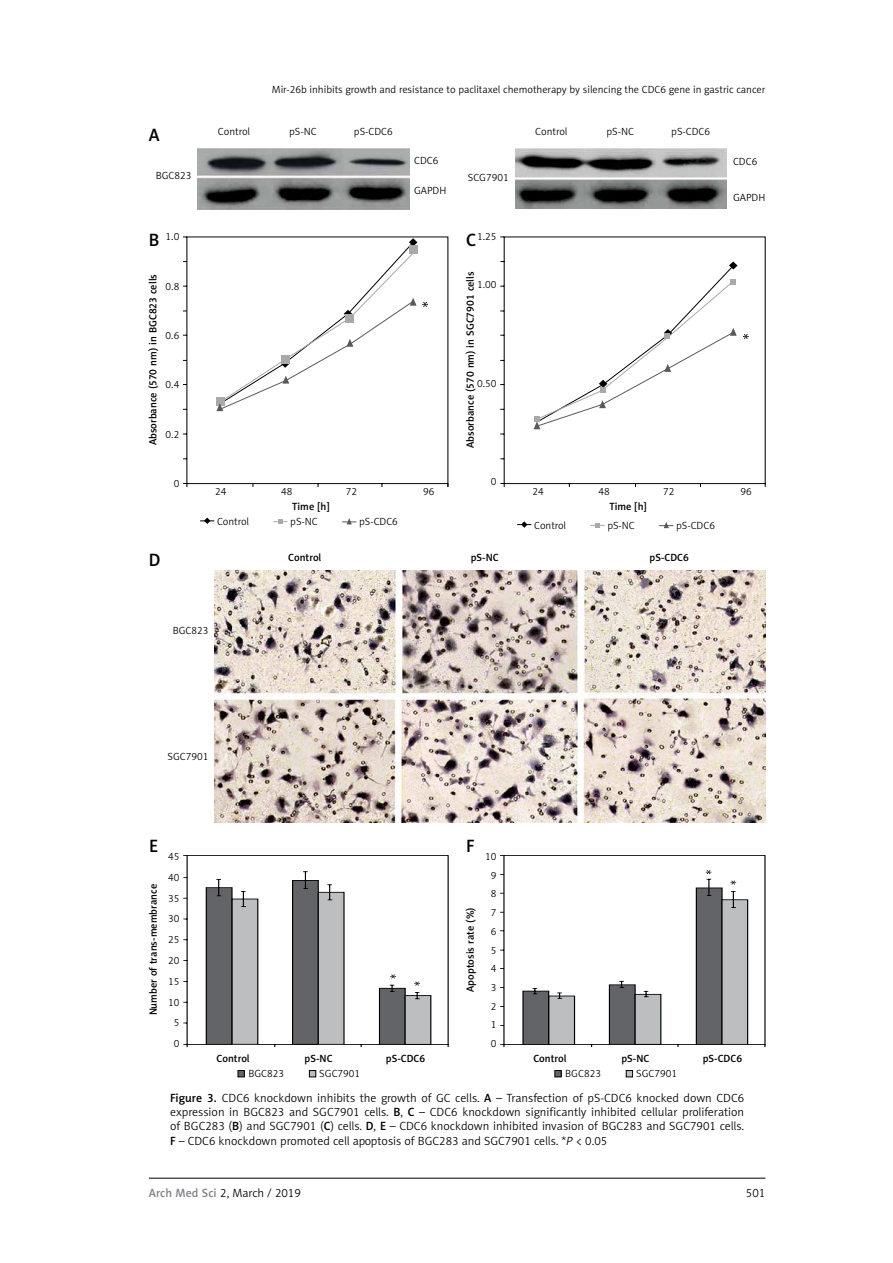
<style>
.page{position:relative;width:893px;height:1263px;background:#fff}
.page>*{position:absolute;margin:0;border:0;box-sizing:border-box;transform-origin:0 0}
.t1{font:18px "Naomi Sans EFN Medium";color:#000}
.t2{font:12px/14.4px "Naomi Sans EFN Light";color:#000;text-align:justify}
.t3{font:10.5px/18.8px "Naomi Sans EFN Light";color:#000;text-align:center}
.t4{font:10.5px "Naomi Sans EFN Medium";color:#000}
.s1{font-family:"Naomi Sans EFN Medium"}
.s2{font-style:italic}
.s3{font-family:"Naomi Sans EFN Medium";color:#808285}
</style>
<div class="page">
<hr style="left:149px;top:1178px;width:616px;height:1px;background:#000">
<svg style="left:503px;top:855px;width:262px;height:192px"></svg>
<svg style="left:500px;top:855px;width:248px;height:190px"></svg>
<div style="left:555px;top:1070px;width:6px;height:7px;background:#636467"></div>
<div style="left:554px;top:1070px;width:8px;height:7px;border:1px solid #000"></div>
<div style="left:626px;top:1070px;width:7px;height:7px;background:#bcbec0"></div>
<div style="left:626px;top:1070px;width:7px;height:7px;border:1px solid #000"></div>
<svg style="left:186px;top:855px;width:262px;height:192px"></svg>
<div style="left:379px;top:988px;width:26px;height:56px;background:#636467"></div>
<div style="left:379px;top:988px;width:26px;height:57px;border:1px solid #000"></div>
<svg style="left:414px;top:981px;width:6px;height:4px"></svg>
<svg style="left:183px;top:855px;width:213px;height:190px"></svg>
<svg style="left:404px;top:992px;width:27px;height:53px"></svg>
<div style="left:238px;top:1070px;width:6px;height:7px;background:#636467"></div>
<div style="left:238px;top:1070px;width:7px;height:7px;border:1px solid #000"></div>
<div style="left:309px;top:1070px;width:7px;height:7px;background:#bcbec0"></div>
<div style="left:309px;top:1070px;width:7px;height:7px;border:1px solid #000"></div>
<img style="left:198px;top:149px;width:211px;height:60px">
<img style="left:515px;top:149px;width:212px;height:60px">
<svg style="left:500px;top:237px;width:265px;height:250px"></svg>
<svg style="left:743px;top:334px;width:6px;height:5px"></svg>
<svg style="left:534px;top:261px;width:203px;height:168px"></svg>
<svg style="left:517px;top:521px;width:14px;height:7px"></svg>
<svg style="left:590px;top:523px;width:15px;height:4px"></svg>
<svg style="left:659px;top:522px;width:14px;height:6px"></svg>
<svg style="left:183px;top:237px;width:265px;height:250px"></svg>
<svg style="left:216px;top:238px;width:212px;height:173px"></svg>
<svg style="left:200px;top:518px;width:14px;height:6px"></svg>
<svg style="left:273px;top:519px;width:15px;height:5px"></svg>
<svg style="left:342px;top:518px;width:14px;height:6px"></svg>
<img style="left:215px;top:570px;width:550px;height:253px">
<h1 class="t1" style="left:149px;top:124px;width:12px">A</h1>
<p class="t3" style="left:272px;top:80px;width:495px">Mir-26b inhibits growth and resistance to paclitaxel chemotherapy by silencing the CDC6 gene in gastric cancer</p>
<p class="t3" style="left:218px;top:122px;width:34px">Control</p>
<p class="t3" style="left:289px;top:122px;width:29px">pS-NC</p>
<p class="t3" style="left:354px;top:122px;width:40px">pS-CDC6</p>
<p class="t3" style="left:535px;top:122px;width:34px">Control</p>
<p class="t3" style="left:606px;top:122px;width:29px">pS-NC</p>
<p class="t3" style="left:671px;top:122px;width:40px">pS-CDC6</p>
<p class="t3" style="left:414px;top:151px;width:26px">CDC6</p>
<p class="t3" style="left:414px;top:181px;width:34px">GAPDH</p>
<p class="t3" style="left:156px;top:166px;width:37px">BGC823</p>
<p class="t3" style="left:468px;top:168px;width:42px">SCG7901</p>
<p class="t3" style="left:166px;top:227px;width:15px">1.0</p>
<h1 class="t1" style="left:149px;top:229px;width:12px">B</h1>
<p class="t4" style="left:147px;top:445px;width:173px;rotate:-90deg">Absorbance (570 nm) in BGC823 cells</p>
<p class="t3" style="left:166px;top:277px;width:15px">0.8</p>
<p class="t3" style="left:166px;top:326px;width:15px">0.6</p>
<p class="t3" style="left:166px;top:375px;width:15px">0.4</p>
<p class="t3" style="left:166px;top:425px;width:15px">0.2</p>
<p class="t3" style="left:477px;top:227px;width:21px">1.25</p>
<h1 class="t1" style="left:466px;top:229px;width:12px">C</h1>
<p class="t4" style="left:464px;top:448px;width:178px;rotate:-90deg">Absorbance (570 nm) in SGC7901 cells</p>
<p class="t3" style="left:477px;top:275px;width:21px">1.00</p>
<p class="t3" style="left:477px;top:374px;width:21px">0.50</p>
<p class="t3" style="left:174px;top:474px;width:7px">0</p>
<p class="t3" style="left:215px;top:482px;width:13px">24</p>
<p class="t3" style="left:281px;top:482px;width:13px">48</p>
<p class="t3" style="left:346px;top:482px;width:13px">72</p>
<p class="t3" style="left:423px;top:482px;width:13px">96</p>
<p class="t4" style="left:292px;top:500px;width:39px">Time [h]</p>
<p class="t3" style="left:217px;top:512px;width:34px">Control</p>
<p class="t3" style="left:290px;top:512px;width:29px">pS-NC</p>
<p class="t3" style="left:359px;top:512px;width:40px">pS-CDC6</p>
<p class="t3" style="left:491px;top:472px;width:7px">0</p>
<p class="t3" style="left:733px;top:152px;width:26px">CDC6</p>
<p class="t3" style="left:733px;top:188px;width:34px">GAPDH</p>
<p class="t3" style="left:533px;top:482px;width:13px">24</p>
<p class="t3" style="left:599px;top:482px;width:13px">48</p>
<p class="t3" style="left:663px;top:482px;width:13px">72</p>
<p class="t3" style="left:740px;top:482px;width:13px">96</p>
<p class="t4" style="left:609px;top:500px;width:39px">Time [h]</p>
<p class="t3" style="left:534px;top:516px;width:34px">Control</p>
<p class="t3" style="left:607px;top:516px;width:29px">pS-NC</p>
<p class="t3" style="left:676px;top:516px;width:40px">pS-CDC6</p>
<h1 class="t1" style="left:149px;top:549px;width:13px">D</h1>
<p class="t4" style="left:288px;top:551px;width:35px">Control</p>
<p class="t4" style="left:471px;top:551px;width:29px">pS-NC</p>
<p class="t4" style="left:650px;top:551px;width:41px">pS-CDC6</p>
<p class="t3" style="left:173px;top:621px;width:37px">BGC823</p>
<p class="t3" style="left:168px;top:747px;width:42px">SGC7901</p>
<h1 class="t1" style="left:149px;top:835px;width:11px">E</h1>
<p class="t4" style="left:147px;top:1015px;width:133px;rotate:-90deg">Number of trans-membrance</p>
<p class="t3" style="left:168px;top:846px;width:13px;line-height:20.9px">45<br>40<br>35<br>30<br>25<br>20<br>15<br>10<br>5<br>0</p>
<p class="t4" style="left:217px;top:1052px;width:35px">Control</p>
<p class="t4" style="left:305px;top:1052px;width:29px">pS-NC</p>
<p class="t4" style="left:386px;top:1052px;width:41px">pS-CDC6</p>
<p class="t3" style="left:248px;top:1064px;width:37px">BGC823</p>
<p class="t3" style="left:319px;top:1064px;width:42px">SGC7901</p>
<h1 class="t1" style="left:466px;top:835px;width:10px">F</h1>
<p class="t4" style="left:464px;top:992px;width:86px;rotate:-90deg">Apoptosis rate (%)</p>
<p class="t3" style="left:485px;top:847px;width:13px">10<br>9<br>8<br>7<br>6<br>5<br>4<br>3<br>2<br>1<br>0</p>
<p class="t4" style="left:533px;top:1052px;width:35px">Control</p>
<p class="t4" style="left:621px;top:1052px;width:29px">pS-NC</p>
<p class="t4" style="left:703px;top:1052px;width:41px">pS-CDC6</p>
<p class="t3" style="left:565px;top:1064px;width:37px">BGC823</p>
<p class="t3" style="left:636px;top:1064px;width:42px">SGC7901</p>
<p class="t2" style="left:170px;top:1090px;width:576px"><span class="s1">Figure 3.</span> CDC6 knockdown inhibits the growth of GC cells. <span class="s1">A</span> – Transfection of pS-CDC6 knocked down CDC6 expression in BGC823 and SGC7901 cells. <span class="s1">B</span>, <span class="s1">C</span> – CDC6 knockdown significantly inhibited cellular proliferation of BGC283 (<span class="s1">B</span>) and SGC7901 (<span class="s1">C</span>) cells. <span class="s1">D</span>, <span class="s1">E</span> – CDC6 knockdown inhibited invasion of BGC283 and SGC7901 cells.<br><span class="s1">F</span> – CDC6 knockdown promoted cell apoptosis of BGC283 and SGC7901 cells. *<span class="s2">P</span> &lt; 0.05</p>
<p class="t2" style="left:149px;top:1186px;width:154px"><span class="s3">Arch Med Sci</span> 2, March / 2019</p>
<p class="t2" style="left:746px;top:1186px;width:21px">501</p>
</div>
